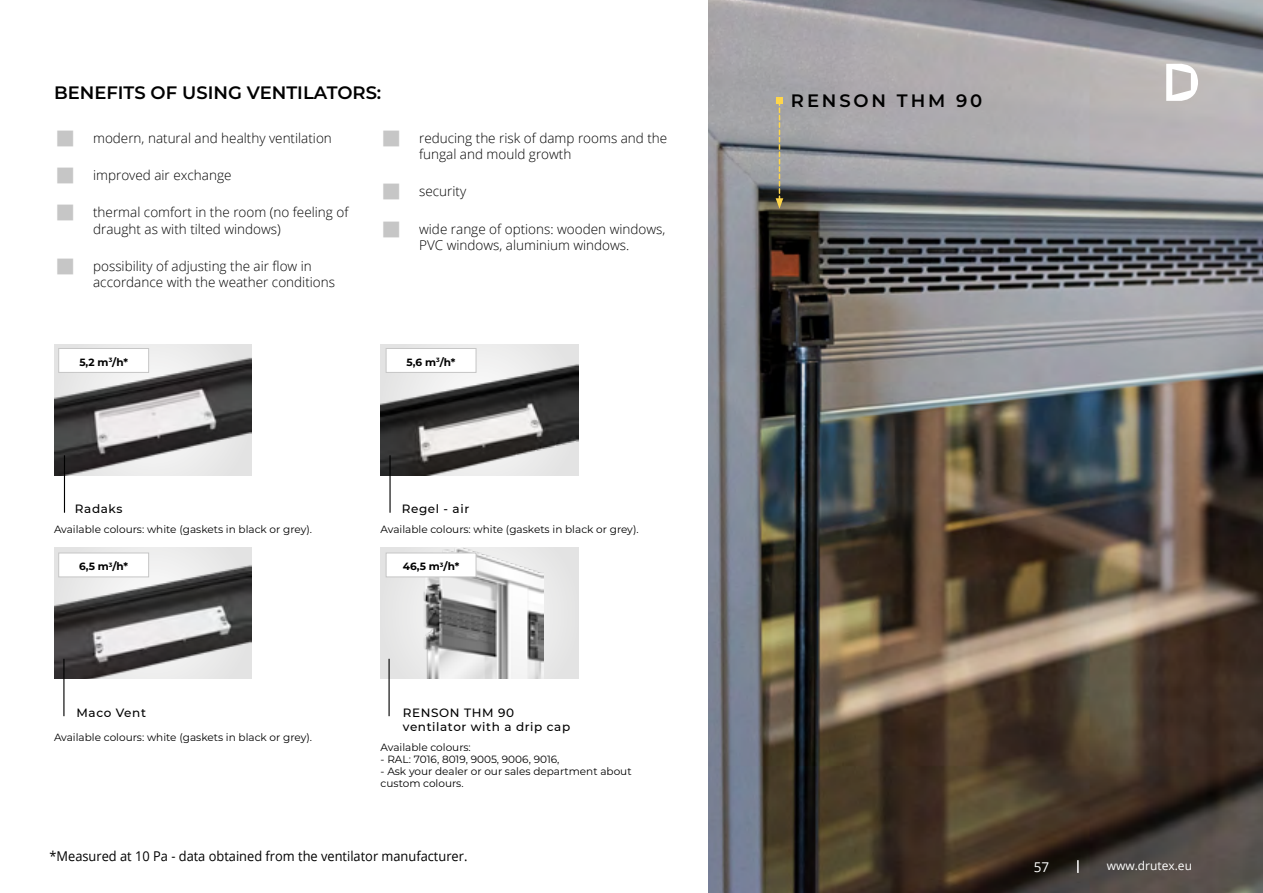
<style>
.page{position:relative;width:1263px;height:893px;background:#fff}
.page>*{position:absolute;margin:0;border:0;box-sizing:border-box;transform-origin:0 0}
.t1{font:600 18px "Montserrat";color:#000}
.t2{font:600 18px "Montserrat";letter-spacing:.16em;color:#000}
.t3{font:300 13.5px/16.2px "Open Sans";color:#000}
.t4{font:13.5px "Open Sans";color:#000;scale:.95 1}
.t5{font:13.5px "Open Sans";color:#fff}
.t6{font:500 12px/14.4px "Montserrat";letter-spacing:.05em;color:#000}
.t7{font:12px "Open Sans";color:#fff}
.t8{font:10.5px/12px "Montserrat";color:#000}
.t9{font:700 10.5px "Montserrat";color:#000}
</style>
<div class="page">
<div style="left:381px;top:548px;width:197px;height:131px;background:#e6e6e6"></div>
<img style="left:416px;top:548px;width:127px;height:131px">
<img style="left:54px;top:344px;width:198px;height:131px">
<img style="left:381px;top:344px;width:197px;height:131px">
<img style="left:54px;top:548px;width:198px;height:131px">
<hr style="left:64px;top:455px;width:1px;height:58px;background:#000">
<hr style="left:389px;top:455px;width:2px;height:58px;background:#000">
<hr style="left:63px;top:659px;width:1px;height:57px;background:#000">
<hr style="left:388px;top:659px;width:2px;height:57px;background:#000">
<img style="left:708px;top:0;width:555px;height:893px">
<div style="left:59px;top:348px;width:90px;height:25px;background:#fff;border:1px solid #c6c6c6"></div>
<div style="left:59px;top:553px;width:90px;height:24px;background:#fff;border:1px solid #c6c6c6"></div>
<div style="left:386px;top:348px;width:90px;height:25px;background:#fff;border:1px solid #c6c6c6"></div>
<div style="left:386px;top:553px;width:90px;height:24px;background:#fff;border:1px solid #c6c6c6"></div>
<svg style="left:1166px;top:64px;width:32px;height:37px"></svg>
<svg style="left:776px;top:98px;width:7px;height:111px"></svg>
<svg style="left:1077px;top:860px;width:2px;height:13px"></svg>
<h1 class="t1" style="left:54px;top:80px;width:329px">BENEFITS OF USING VENTILATORS:</h1>
<p class="t3" style="left:93px;top:129px;width:240px">modern, natural and healthy ventilation</p>
<p class="t3" style="left:93px;top:167px;width:140px">improved air exchange</p>
<p class="t3" style="left:93px;top:204px;width:257px">thermal comfort in the room (no feeling of draught as with tilted windows)</p>
<p class="t3" style="left:93px;top:258px;width:243px">possibility of adjusting the air flow in accordance with the weather conditions</p>
<p class="t3" style="left:419px;top:129px;width:250px">reducing the risk of damp rooms and the fungal and mould growth</p>
<p class="t3" style="left:419px;top:183px;width:49px">security</p>
<p class="t3" style="left:419px;top:220px;width:248px">wide range of options: wooden windows,<br>PVC windows, aluminium windows.</p>
<p class="t9" style="left:79px;top:354px;width:50px">5,2 m<sup>3</sup>/h*</p>
<p class="t9" style="left:407px;top:354px;width:50px">5,6 m<sup>3</sup>/h*</p>
<p class="t6" style="left:75px;top:501px;width:49px">Radaks</p>
<p class="t6" style="left:402px;top:501px;width:69px">Regel - air</p>
<p class="t8" style="left:54px;top:523px;width:260px">Available colours: white (gaskets in black or grey).</p>
<p class="t8" style="left:381px;top:523px;width:260px">Available colours: white (gaskets in black or grey).</p>
<p class="t9" style="left:79px;top:559px;width:51px">6,5 m<sup>3</sup>/h*</p>
<p class="t6" style="left:77px;top:705px;width:71px">Maco Vent</p>
<p class="t8" style="left:54px;top:731px;width:260px">Available colours: white (gaskets in black or grey).</p>
<p class="t9" style="left:403px;top:559px;width:58px">46,5 m<sup>3</sup>/h*</p>
<p class="t6" style="left:403px;top:705px;width:169px">RENSON THM 90 ventilator with a drip cap</p>
<p class="t8" style="left:381px;top:741px;width:92px">Available colours:</p>
<p class="t8" style="left:381px;top:753px;width:180px">- RAL: 7016, 8019, 9005, 9006, 9016,</p>
<p class="t8" style="left:381px;top:765px;width:252px">- Ask your dealer or our sales department about custom colours.</p>
<p class="t4" style="left:50px;top:847px;width:441px">*Measured at 10 Pa - data obtained from the ventilator manufacturer.</p>
<h1 class="t2" style="left:791px;top:88px;width:193px">RENSON THM 90</h1>
<p class="t5" style="left:1034px;top:858px;width:17px">57</p>
<p class="t7" style="left:1107px;top:857px;width:87px">www.drutex.eu</p>
</div>
